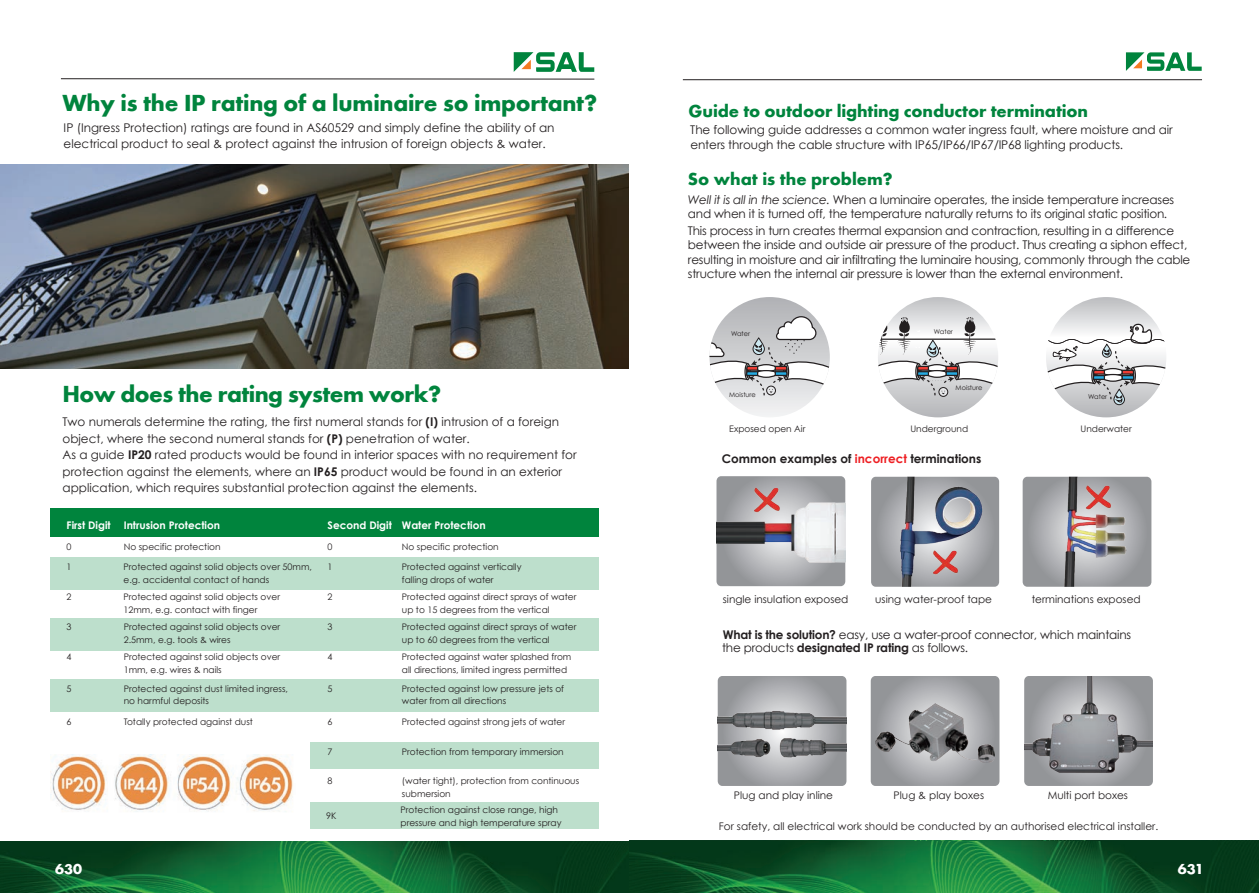
<style>
.page{position:relative;width:1259px;height:893px;background:#fff}
.page>*{position:absolute;margin:0;border:0;box-sizing:border-box;transform-origin:0 0}
.t1{font:24px "Futura T Bold";letter-spacing:-.01em;color:#00843d}
.t2{font:18px "Futura T Bold";letter-spacing:-.005em;color:#00843d}
.t3{font:15px "Futura T Bold";color:#fff}
.t4{font:12px/16.5px "Century Gothic";letter-spacing:-.005em;color:#231f20}
.t5{font:700 12px "Century Gothic";color:#231f20}
.t6{font:10.5px "Century Gothic";color:#231f20}
.t7{font:700 10.5px "Century Gothic";color:#fff}
.t8{font:9px/12.8px "Century Gothic";color:#231f20}
.t9{font:6.6px "Century Gothic";color:#231f20}
.s1{font-weight:700}
.s2{font-style:italic}
.s3{color:#ee1f23}
</style>
<div class="page">
<img style="left:0;top:841px;width:1259px;height:52px">
<hr style="left:61px;top:78px;width:533px;height:1px;background:#231f20">
<svg style="left:514px;top:52px;width:80px;height:20px"></svg>
<div style="left:311px;top:742px;width:288px;height:27px;background:#bddfcc"></div>
<div style="left:50px;top:618px;width:549px;height:32px;background:#bddfcc"></div>
<div style="left:50px;top:679px;width:549px;height:33px;background:#bddfcc"></div>
<div style="left:50px;top:557px;width:549px;height:33px;background:#bddfcc"></div>
<div style="left:50px;top:509px;width:549px;height:28px;background:#00843d"></div>
<div style="left:311px;top:802px;width:288px;height:27px;background:#bddfcc"></div>
<img style="left:51px;top:754px;width:242px;height:58px">
<img style="left:0;top:164px;width:629px;height:205px">
<hr style="left:683px;top:79px;width:519px;height:1px;background:#231f20">
<svg style="left:1126px;top:52px;width:75px;height:19px"></svg>
<svg style="left:1046px;top:297px;width:120px;height:120px"></svg>
<svg style="left:709px;top:297px;width:121px;height:120px;background:#d3d4d6"></svg>
<svg style="left:709px;top:315px;width:121px;height:82px"></svg>
<svg style="left:717px;top:676px;width:129px;height:110px;background:#9d9fa2"></svg>
<img style="left:717px;top:698px;width:129px;height:77px">
<svg style="left:870px;top:676px;width:129px;height:110px;background:#a0a2a5"></svg>
<img style="left:875px;top:704px;width:119px;height:59px">
<img style="left:1024px;top:676px;width:129px;height:110px">
<img style="left:1022px;top:477px;width:129px;height:110px">
<img style="left:871px;top:477px;width:128px;height:110px">
<img style="left:716px;top:476px;width:129px;height:110px">
<svg style="left:878px;top:297px;width:120px;height:120px"></svg>
<img style="left:1077px;top:480px;width:40px;height:36px">
<img style="left:924px;top:544px;width:40px;height:36px">
<img style="left:746px;top:482px;width:40px;height:36px">
<img style="left:629px;top:841px;width:630px;height:1px">
<h1 class="t1" style="left:62px;top:89px;width:536px">Why is the IP rating of a luminaire so important?</h1>
<p class="t4" style="left:64px;top:119px;width:492px">IP (Ingress Protection) ratings are found in AS60529 and simply define the ability of an electrical product to seal &amp; protect against the intrusion of foreign objects &amp; water.</p>
<h1 class="t1" style="left:62px;top:380px;width:380px">How does the rating system work?</h1>
<p class="t4" style="left:62px;top:413px;width:516px">Two numerals determine the rating, the first numeral stands for <span class="s1">(I)</span> intrusion of a foreign object, where the second numeral stands for <span class="s1">(P)</span> penetration of water.<br>As a guide <span class="s1">IP20</span> rated products would be found in interior spaces with no requirement for protection against the elements, where an <span class="s1">IP65</span> product would be found in an exterior application, which requires substantial protection against the elements.</p>
<p class="t7" style="left:67px;top:517px;width:155px">First Digit Intrusion Protection</p>
<p class="t7" style="left:327px;top:517px;width:160px">Second Digit Water Protection</p>
<p class="t8" style="left:67px;top:540px;width:6px">0</p>
<p class="t8" style="left:124px;top:540px;width:98px">No specific protection</p>
<p class="t8" style="left:327px;top:540px;width:6px">0</p>
<p class="t8" style="left:402px;top:540px;width:98px">No specific protection</p>
<p class="t8" style="left:67px;top:560px;width:6px">1</p>
<p class="t8" style="left:123px;top:560px;width:190px">Protected against solid objects over 50mm,</p>
<p class="t8" style="left:327px;top:560px;width:6px">1</p>
<p class="t8" style="left:123px;top:573px;width:147px">e.g. accidental contact of hands</p>
<p class="t8" style="left:402px;top:560px;width:121px">Protected against vertically falling drops of water</p>
<p class="t8" style="left:67px;top:590px;width:6px">2</p>
<p class="t8" style="left:123px;top:591px;width:158px">Protected against solid objects over</p>
<p class="t8" style="left:327px;top:590px;width:6px">2</p>
<p class="t8" style="left:402px;top:590px;width:176px">Protected against direct sprays of water</p>
<p class="t8" style="left:123px;top:603px;width:136px">12mm, e.g. contact with finger</p>
<p class="t8" style="left:402px;top:603px;width:149px">up to 15 degrees from the vertical</p>
<p class="t8" style="left:67px;top:620px;width:6px">3</p>
<p class="t8" style="left:124px;top:620px;width:158px">Protected against solid objects over</p>
<p class="t8" style="left:327px;top:620px;width:6px">3</p>
<p class="t8" style="left:402px;top:620px;width:176px">Protected against direct sprays of water</p>
<p class="t8" style="left:124px;top:633px;width:108px">2.5mm, e.g. tools &amp; wires</p>
<p class="t8" style="left:402px;top:633px;width:149px">up to 60 degrees from the vertical</p>
<p class="t8" style="left:67px;top:650px;width:6px">4</p>
<p class="t8" style="left:124px;top:650px;width:158px">Protected against solid objects over</p>
<p class="t8" style="left:327px;top:650px;width:6px">4</p>
<p class="t8" style="left:402px;top:650px;width:171px">Protected against water splashed from</p>
<p class="t8" style="left:124px;top:663px;width:100px">1mm, e.g. wires &amp; nails</p>
<p class="t8" style="left:402px;top:663px;width:167px">all directions, limited ingress permitted</p>
<p class="t8" style="left:67px;top:682px;width:6px">5</p>
<p class="t8" style="left:124px;top:682px;width:166px">Protected against dust limited ingress,</p>
<p class="t8" style="left:327px;top:682px;width:6px">5</p>
<p class="t8" style="left:124px;top:695px;width:87px">no harmful deposits</p>
<p class="t8" style="left:402px;top:682px;width:164px">Protected against low pressure jets of water from all directions</p>
<p class="t8" style="left:67px;top:715px;width:6px">6</p>
<p class="t8" style="left:124px;top:715px;width:131px">Totally protected against dust</p>
<p class="t8" style="left:327px;top:715px;width:6px">6</p>
<p class="t8" style="left:402px;top:715px;width:165px">Protected against strong jets of water</p>
<p class="t8" style="left:327px;top:745px;width:6px">7</p>
<p class="t8" style="left:402px;top:745px;width:163px">Protection from temporary immersion</p>
<p class="t8" style="left:327px;top:774px;width:6px">8</p>
<p class="t8" style="left:402px;top:774px;width:179px">(water tight), protection from continuous submersion</p>
<p class="t3" style="left:55px;top:860px;width:28px">630</p>
<p class="t8" style="left:326px;top:809px;width:12px">9K</p>
<p class="t8" style="left:400px;top:803px;width:162px">Protection against close range, high pressure and high temperature spray</p>
<h2 class="t2" style="left:688px;top:100px;width:401px">Guide to outdoor lighting conductor termination</h2>
<p class="t4" style="left:690px;top:123px;width:484px;line-height:14.4px">The following guide addresses a common water ingress fault, where moisture and air enters through the cable structure with IP65/IP66/IP67/IP68 lighting products.</p>
<h2 class="t2" style="left:688px;top:168px;width:206px">So what is the problem?</h2>
<p class="t4" style="left:688px;top:192px;width:487px;line-height:14.4px"><span class="s2">Well it is all in the science.</span> When a luminaire operates, the inside temperature increases and when it is turned off, the temperature naturally returns to its original static position.</p>
<p class="t4" style="left:688px;top:223px;width:504px;line-height:14.4px">This process in turn creates thermal expansion and contraction, resulting in a difference between the inside and outside air pressure of the product. Thus creating a siphon effect, resulting in moisture and air infiltrating the luminaire housing, commonly through the cable structure when the internal air pressure is lower than the external environment.</p>
<p class="t9" style="left:731px;top:329px;width:21px">Water</p>
<p class="t9" style="left:729px;top:390px;width:28px">Moisture</p>
<p class="t9" style="left:934px;top:327px;width:21px">Water</p>
<p class="t9" style="left:955px;top:383px;width:28px">Moisture</p>
<p class="t9" style="left:1088px;top:392px;width:21px">Water</p>
<p class="t8" style="left:729px;top:423px;width:78px">Exposed open Air</p>
<p class="t8" style="left:910px;top:423px;width:59px">Underground</p>
<p class="t8" style="left:1080px;top:423px;width:53px">Underwater</p>
<p class="t5" style="left:722px;top:450px;width:261px">Common examples of <span class="s3">incorrect</span> terminations</p>
<p class="t6" style="left:723px;top:592px;width:127px">single insulation exposed</p>
<p class="t6" style="left:875px;top:592px;width:118px">using water-proof tape</p>
<p class="t6" style="left:1031px;top:592px;width:110px">terminations exposed</p>
<p class="t4" style="left:722px;top:628px;width:410px;line-height:13px"><span class="s1">What is the solution?</span> easy, use a water-proof connector, which maintains the products <span class="s1">designated IP rating</span> as follows.</p>
<p class="t6" style="left:734px;top:788px;width:101px">Plug and play inline</p>
<p class="t6" style="left:893px;top:788px;width:92px">Plug &amp; play boxes</p>
<p class="t6" style="left:1047px;top:788px;width:82px">Multi port boxes</p>
<p class="t6" style="left:719px;top:818px;width:441px">For safety, all electrical work should be conducted by an authorised electrical installer.</p>
<p class="t3" style="left:1177px;top:860px;width:28px">631</p>
</div>
